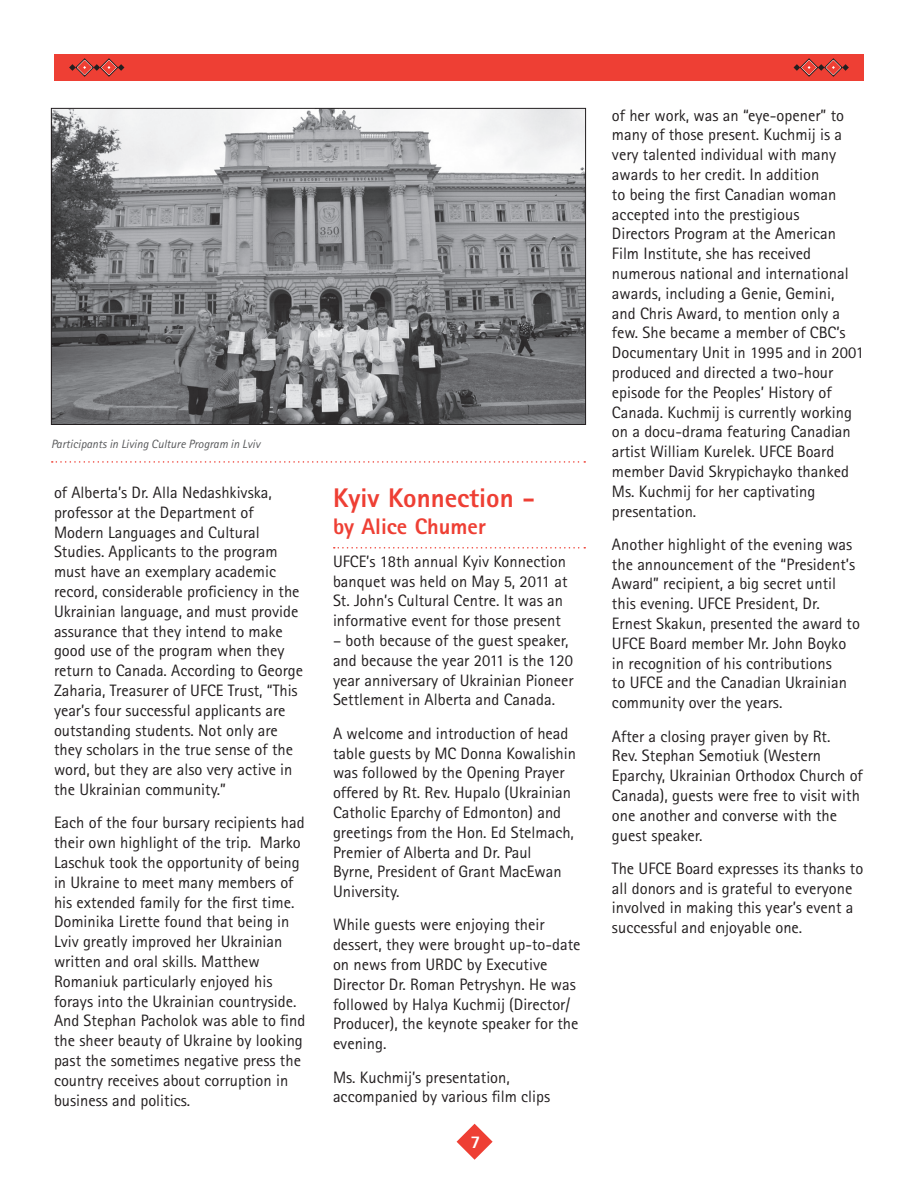
<style>
.page{position:relative;width:918px;height:1188px;background:#fff}
.page>*{position:absolute;margin:0;border:0;box-sizing:border-box;transform-origin:0 0}
.t1{font:800 27px "Rotis Sans Serif";color:#ee3f34}
.t2{font:800 22.5px "Rotis Sans Serif";color:#ee3f34}
.t3{font:800 18px "Rotis Sans Serif";color:#fff}
.t4{font:16.5px/19.8px "Rotis Sans Serif";color:#231f20}
.t5{font:italic 12px "Rotis Sans Serif";color:#57585a}
</style>
<div class="page">
<div style="left:54px;top:54px;width:810px;height:27px;background:#ee3f34"></div>
<svg style="left:794px;top:59px;width:55px;height:17px"></svg>
<svg style="left:69px;top:59px;width:55px;height:17px"></svg>
<svg style="left:457px;top:1124px;width:36px;height:36px"></svg>
<svg style="left:334px;top:547px;width:251px;height:2px"></svg>
<img style="left:53px;top:110px;width:531px;height:313px">
<div style="left:51px;top:108px;width:535px;height:317px;border:1px solid #231f20"></div>
<svg style="left:52px;top:461px;width:533px;height:2px"></svg>
<p class="t5" style="left:51px;top:437px;width:211px">Participants in Living Culture Program in Lviv</p>
<p class="t4" style="left:54px;top:482px;width:251px">of Alberta’s Dr. Alla Nedashkivska, professor at the Department of Modern Languages and Cultural Studies. Applicants to the program must have an exemplary academic record, considerable proficiency in the Ukrainian language, and must provide assurance that they intend to make good use of the program when they return to Canada. According to George Zaharia, Treasurer of UFCE Trust, “This year’s four successful applicants are outstanding students. Not only are they scholars in the true sense of the word, but they are also very active in the Ukrainian community.”</p>
<p class="t4" style="left:54px;top:813px;width:253px">Each of the four bursary recipients had their own highlight of the trip. Marko Laschuk took the opportunity of being in Ukraine to meet many members of his extended family for the first time.<br>Dominika Lirette found that being in Lviv greatly improved her Ukrainian written and oral skills. Matthew Romaniuk particularly enjoyed his forays into the Ukrainian countryside.<br>And Stephan Pacholok was able to find the sheer beauty of Ukraine by looking past the sometimes negative press the country receives about corruption in business and politics.</p>
<h1 class="t1" style="left:333px;top:480px;width:204px">Kyiv Konnection -</h1>
<h2 class="t2" style="left:333px;top:512px;width:154px">by Alice Chumer</h2>
<p class="t4" style="left:333px;top:551px;width:236px">UFCE’s 18th annual Kyiv Konnection banquet was held on May 5, 2011 at St. John’s Cultural Centre. It was an informative event for those present</p>
<p class="t4" style="left:333px;top:630px;width:242px">– both because of the guest speaker, and because the year 2011 is the 120 year anniversary of Ukrainian Pioneer Settlement in Alberta and Canada.</p>
<p class="t4" style="left:333px;top:723px;width:245px">A welcome and introduction of head table guests by MC Donna Kowalishin was followed by the Opening Prayer offered by Rt. Rev. Hupalo (Ukrainian<br>Catholic Eparchy of Edmonton) and greetings from the Hon. Ed Stelmach,<br>Premier of Alberta and Dr. Paul<br>Byrne, President of Grant MacEwan<br>University.</p>
<p class="t4" style="left:333px;top:915px;width:249px">While guests were enjoying their dessert, they were brought up-to-date on news from URDC by Executive<br>Director Dr. Roman Petryshyn. He was followed by Halya Kuchmij (Director/<br>Producer), the keynote speaker for the evening.</p>
<p class="t4" style="left:333px;top:1067px;width:219px">Ms. Kuchmij’s presentation, accompanied by various film clips</p>
<p class="t3" style="left:470px;top:1131px;width:12px">7</p>
<p class="t4" style="left:612px;top:105px;width:253px">of her work, was an “eye-opener” to many of those present. Kuchmij is a very talented individual with many awards to her credit. In addition<br>to being the first Canadian woman accepted into the prestigious<br>Directors Program at the American Film Institute, she has received numerous national and international awards, including a Genie, Gemini,<br>and Chris Award, to mention only a few. She became a member of CBC’s Documentary Unit in 1995 and in 2001 produced and directed a two-hour episode for the Peoples’ History of Canada. Kuchmij is currently working on a docu-drama featuring Canadian artist William Kurelek. UFCE Board member David Skrypichayko thanked Ms. Kuchmij for her captivating presentation.</p>
<p class="t4" style="left:612px;top:534px;width:249px">Another highlight of the evening was the announcement of the “President’s Award” recipient, a big secret until this evening. UFCE President, Dr.<br>Ernest Skakun, presented the award to UFCE Board member Mr. John Boyko in recognition of his contributions<br>to UFCE and the Canadian Ukrainian community over the years.</p>
<p class="t4" style="left:612px;top:726px;width:252px">After a closing prayer given by Rt.<br>Rev. Stephan Semotiuk (Western<br>Eparchy, Ukrainian Orthodox Church of<br>Canada), guests were free to visit with one another and converse with the guest speaker.</p>
<p class="t4" style="left:612px;top:858px;width:253px">The UFCE Board expresses its thanks to all donors and is grateful to everyone involved in making this year’s event a successful and enjoyable one.</p>
</div>
